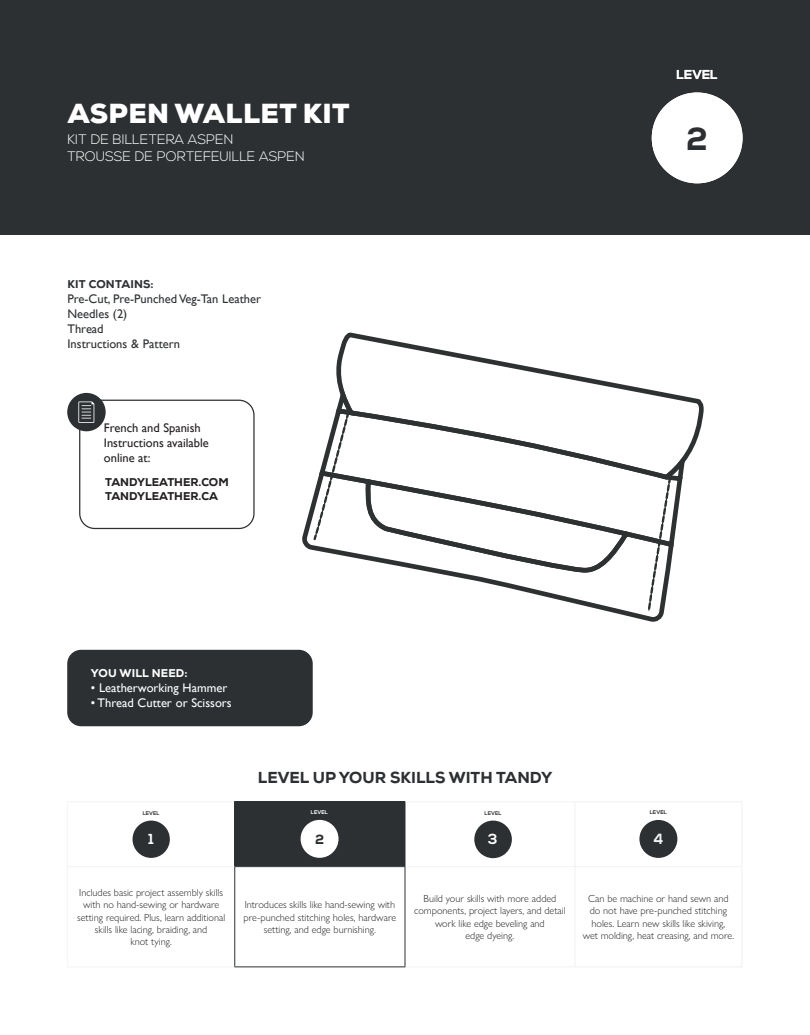
<style>
.page{position:relative;width:810px;height:1035px;background:#fff}
.page>*{position:absolute;margin:0;border:0;box-sizing:border-box;transform-origin:0 0}
.t1{font:700 35.25px "Nexa";color:#2d3032}
.t2{font:800 32px "Nexa";color:#2d3032}
.t3{font:900 27.5px "Nexa";letter-spacing:.015em;color:#fff}
.t4{font:800 15.88px "Nexa";color:#2d3032}
.t5{font:700 14.75px "Nexa";color:#f2f3f4}
.t6{font:700 14.62px "Nexa";color:#fff}
.t7{font:700 14.5px "Nexa";color:#fff}
.t8{font:300 13.75px/16.5px "Nexa";color:#fff}
.t9{font:800 13.38px "Nexa";color:#2d3032}
.t10{font:700 12.88px "Nexa";color:#fff}
.t11{font:12.5px/15px "Gill Sans";color:#2d3032}
.t12{font:12.5px/15px "Gill Sans";color:#231f20}
.t13{font:12.5px "Gill Sans";color:#fff}
.t14{font:800 11.25px/13.5px "Nexa";color:#231f20}
.t15{font:800 11.25px "Nexa";letter-spacing:.015em;color:#2d3032}
.t16{font:800 11.25px "Nexa";letter-spacing:.015em;color:#fff}
.t17{font:300 10.25px/12.4px "Gill Sans Nova";color:#231f20;text-align:center}
.t18{font:700 5.38px "Nexa";color:#2d3032}
.t19{font:700 5.38px "Nexa";color:#fff}
.t20{font:700 5.25px "Nexa";color:#2d3032}
</style>
<div class="page">
<div style="left:79px;top:400px;width:176px;height:129px;border:1px solid #2d3032;border-radius:15px"></div>
<div style="left:67px;top:393px;width:39px;height:38px;background:#2d3032;border-radius:50%"></div>
<svg style="left:78px;top:401px;width:16px;height:22px"></svg>
<div style="left:234px;top:801px;width:171px;height:65px;background:#2d3032"></div>
<div style="left:301px;top:820px;width:38px;height:38px;background:#fff;border-radius:50%"></div>
<hr style="left:67px;top:801px;width:167px;height:1px;background:#f2f3f4">
<hr style="left:67px;top:802px;width:1px;height:64px;background:#f2f3f4">
<hr style="left:67px;top:866px;width:167px;height:1px;background:#f2f3f4">
<hr style="left:67px;top:867px;width:1px;height:100px;background:#f2f3f4">
<hr style="left:67px;top:967px;width:167px;height:1px;background:#f2f3f4">
<hr style="left:574px;top:801px;width:169px;height:1px;background:#f2f3f4">
<hr style="left:741px;top:802px;width:2px;height:65px;background:#f2f3f4">
<hr style="left:741px;top:867px;width:2px;height:99px;background:#f2f3f4">
<hr style="left:574px;top:966px;width:169px;height:2px;background:#f2f3f4">
<hr style="left:575px;top:866px;width:166px;height:1px;background:#f2f3f4">
<hr style="left:405px;top:801px;width:169px;height:1px;background:#f2f3f4">
<hr style="left:405px;top:866px;width:170px;height:1px;background:#f2f3f4">
<hr style="left:405px;top:967px;width:169px;height:1px;background:#f2f3f4">
<hr style="left:574px;top:802px;width:1px;height:64px;background:#f2f3f4">
<hr style="left:574px;top:867px;width:1px;height:99px;background:#f2f3f4">
<hr style="left:405px;top:802px;width:1px;height:64px;background:#2d3032">
<hr style="left:234px;top:866px;width:171px;height:1px;background:#2d3032">
<hr style="left:234px;top:867px;width:1px;height:100px;background:#2d3032">
<hr style="left:405px;top:867px;width:1px;height:100px;background:#2d3032">
<hr style="left:234px;top:967px;width:171px;height:1px;background:#2d3032">
<div style="left:133px;top:821px;width:37px;height:37px;background:#2d3032;border-radius:50%"></div>
<div style="left:639px;top:820px;width:38px;height:38px;background:#2d3032;border-radius:50%"></div>
<div style="left:0;top:0;width:810px;height:234px;background:#2d3032"></div>
<div style="left:652px;top:93px;width:91px;height:90px;background:#fff;border-radius:50%"></div>
<div style="left:474px;top:821px;width:38px;height:37px;background:#2d3032;border-radius:50%"></div>
<div style="left:67px;top:650px;width:246px;height:76px;background:#2d3032;border-radius:14px"></div>
<svg style="left:302px;top:501px;width:362px;height:121px"></svg>
<svg style="left:336px;top:334px;width:368px;height:141px"></svg>
<svg style="left:312px;top:379px;width:322px;height:198px"></svg>
<svg style="left:646px;top:444px;width:43px;height:169px"></svg>
<h3 class="t3" style="left:68px;top:96px;width:283px">ASPEN WALLET KIT</h3>
<h3 class="t8" style="left:68px;top:132px;width:239px">KIT DE BILLETERA ASPEN<br>TROUSSE DE PORTEFEUILLE ASPEN</h3>
<p class="t15" style="left:68px;top:277px;width:88px">KIT CONTAINS:</p>
<p class="t11" style="left:68px;top:291px;width:195px">Pre-Cut, Pre-Punched Veg-Tan Leather<br>Needles (2)<br>Thread<br>Instructions &amp; Pattern</p>
<p class="t12" style="left:104px;top:420px;width:106px">French and Spanish<br>Instructions available online at:</p>
<p class="t14" style="left:105px;top:476px;width:125px">TANDYLEATHER.COM<br>TANDYLEATHER.CA</p>
<p class="t16" style="left:91px;top:666px;width:98px">YOU WILL NEED:</p>
<p class="t13" style="left:91px;top:680px;width:138px">• Leatherworking Hammer</p>
<p class="t13" style="left:91px;top:695px;width:142px">• Thread Cutter or Scissors</p>
<p class="t20" style="left:143px;top:810px;width:18px">LEVEL</p>
<h3 class="t4" style="left:258px;top:768px;width:296px">LEVEL UP YOUR SKILLS WITH TANDY</h3>
<p class="t19" style="left:311px;top:809px;width:19px">LEVEL</p>
<p class="t18" style="left:485px;top:810px;width:18px">LEVEL</p>
<h3 class="t7" style="left:149px;top:831px;width:7px">1</h3>
<h3 class="t9" style="left:315px;top:831px;width:11px">2</h3>
<h3 class="t6" style="left:488px;top:831px;width:11px">3</h3>
<p class="t10" style="left:677px;top:67px;width:43px">LEVEL</p>
<h1 class="t1" style="left:691px;top:117px;width:14px">1</h1>
<h2 class="t2" style="left:686px;top:118px;width:23px">2</h2>
<p class="t18" style="left:650px;top:809px;width:19px">LEVEL</p>
<h3 class="t5" style="left:653px;top:830px;width:11px">4</h3>
<p class="t17" style="left:77px;top:886px;width:150px">Includes basic project assembly skills with no hand-sewing or hardware setting required. Plus, learn additional skills like lacing, braiding, and<br>knot tying.</p>
<p class="t17" style="left:244px;top:898px;width:154px">Introduces skills like hand-sewing with pre-punched stitching holes, hardware setting, and edge burnishing.</p>
<p class="t17" style="left:414px;top:892px;width:153px">Build your skills with more added components, project layers, and detail work like edge beveling and<br>edge dyeing.</p>
<p class="t17" style="left:583px;top:892px;width:153px">Can be machine or hand sewn and do not have pre-punched stitching holes. Learn new skills like skiving, wet molding, heat creasing, and more.</p>
</div>
